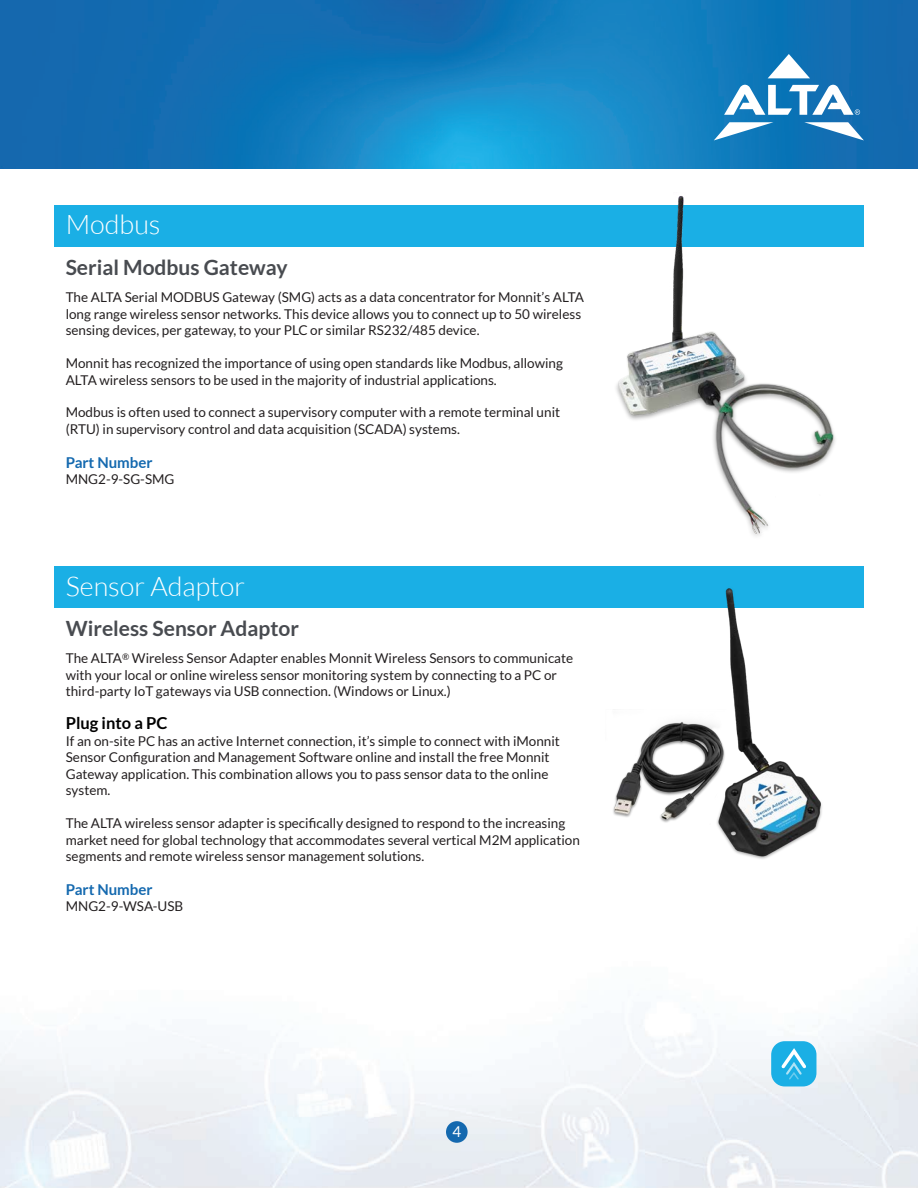
<style>
.page{position:relative;width:918px;height:1188px;background:#fff}
.page>*{position:absolute;margin:0;border:0;box-sizing:border-box;transform-origin:0 0}
.t1{font:300 27px "Lato";color:#fff}
.t2{font:700 21px "Lato";color:#484b50}
.t3{font:700 16.5px "Lato";color:#000}
.t4{font:700 15px "Lato";color:#1469af}
.t5{font:15px "Lato";color:#fff}
.t6{font:13.5px/16.5px "Lato";color:#231f20}
</style>
<div class="page">
<img style="left:0;top:0;width:918px;height:168px">
<svg style="left:768px;top:54px;width:42px;height:24px"></svg>
<svg style="left:804px;top:122px;width:60px;height:18px"></svg>
<svg style="left:714px;top:122px;width:59px;height:18px"></svg>
<svg style="left:724px;top:85px;width:136px;height:30px"></svg>
<img style="left:0;top:987px;width:918px;height:201px">
<div style="left:446px;top:1121px;width:22px;height:22px;background:#1469af;border-radius:50%"></div>
<div style="left:54px;top:205px;width:810px;height:41px;background:#1aafe5"></div>
<img style="left:567px;top:196px;width:297px;height:340px">
<div style="left:54px;top:567px;width:810px;height:41px;background:#1aafe5"></div>
<img style="left:613px;top:588px;width:209px;height:271px">
<div style="left:771px;top:1041px;width:45px;height:45px;background:#1aafe5;border-radius:14px"></div>
<svg style="left:781px;top:1048px;width:25px;height:32px"></svg>
<p class="t1" style="left:66px;top:210px;width:96px">Modbus</p>
<p class="t2" style="left:66px;top:255px;width:224px">Serial Modbus Gateway</p>
<p class="t6" style="left:66px;top:289px;width:520px">The ALTA Serial MODBUS Gateway (SMG) acts as a data concentrator for Monnit’s ALTA long range wireless sensor networks. This device allows you to connect up to 50 wireless sensing devices, per gateway, to your PLC or similar RS232/485 device.</p>
<p class="t6" style="left:66px;top:355px;width:499px">Monnit has recognized the importance of using open standards like Modbus, allowing<br>ALTA wireless sensors to be used in the majority of industrial applications.</p>
<p class="t6" style="left:66px;top:404px;width:496px">Modbus is often used to connect a supervisory computer with a remote terminal unit (RTU) in supervisory control and data acquisition (SCADA) systems.</p>
<p class="t4" style="left:66px;top:453px;width:88px">Part Number</p>
<p class="t6" style="left:66px;top:470px;width:110px">MNG2-9-SG-SMG</p>
<p class="t1" style="left:66px;top:572px;width:181px">Sensor Adaptor</p>
<p class="t2" style="left:66px;top:616px;width:235px">Wireless Sensor Adaptor</p>
<p class="t6" style="left:66px;top:650px;width:509px">The ALTA<sup>®</sup> Wireless Sensor Adapter enables Monnit Wireless Sensors to communicate with your local or online wireless sensor monitoring system by connecting to a PC or third-party IoT gateways via USB connection. (Windows or Linux.)</p>
<p class="t3" style="left:66px;top:714px;width:103px">Plug into a PC</p>
<p class="t6" style="left:66px;top:733px;width:496px">If an on-site PC has an active Internet connection, it’s simple to connect with iMonnit</p>
<p class="t6" style="left:66px;top:749px;width:485px">Sensor Configuration and Management Software online and install the free Monnit</p>
<p class="t6" style="left:66px;top:766px;width:484px">Gateway application. This combination allows you to pass sensor data to the online</p>
<p class="t6" style="left:66px;top:782px;width:46px">system.</p>
<p class="t6" style="left:66px;top:815px;width:516px">The ALTA wireless sensor adapter is specifically designed to respond to the increasing market need for global technology that accommodates several vertical M2M application segments and remote wireless sensor management solutions.</p>
<p class="t4" style="left:66px;top:881px;width:88px">Part Number</p>
<p class="t6" style="left:66px;top:898px;width:119px">MNG2-9-WSA-USB</p>
<p class="t5" style="left:452px;top:1124px;width:10px">4</p>
</div>
